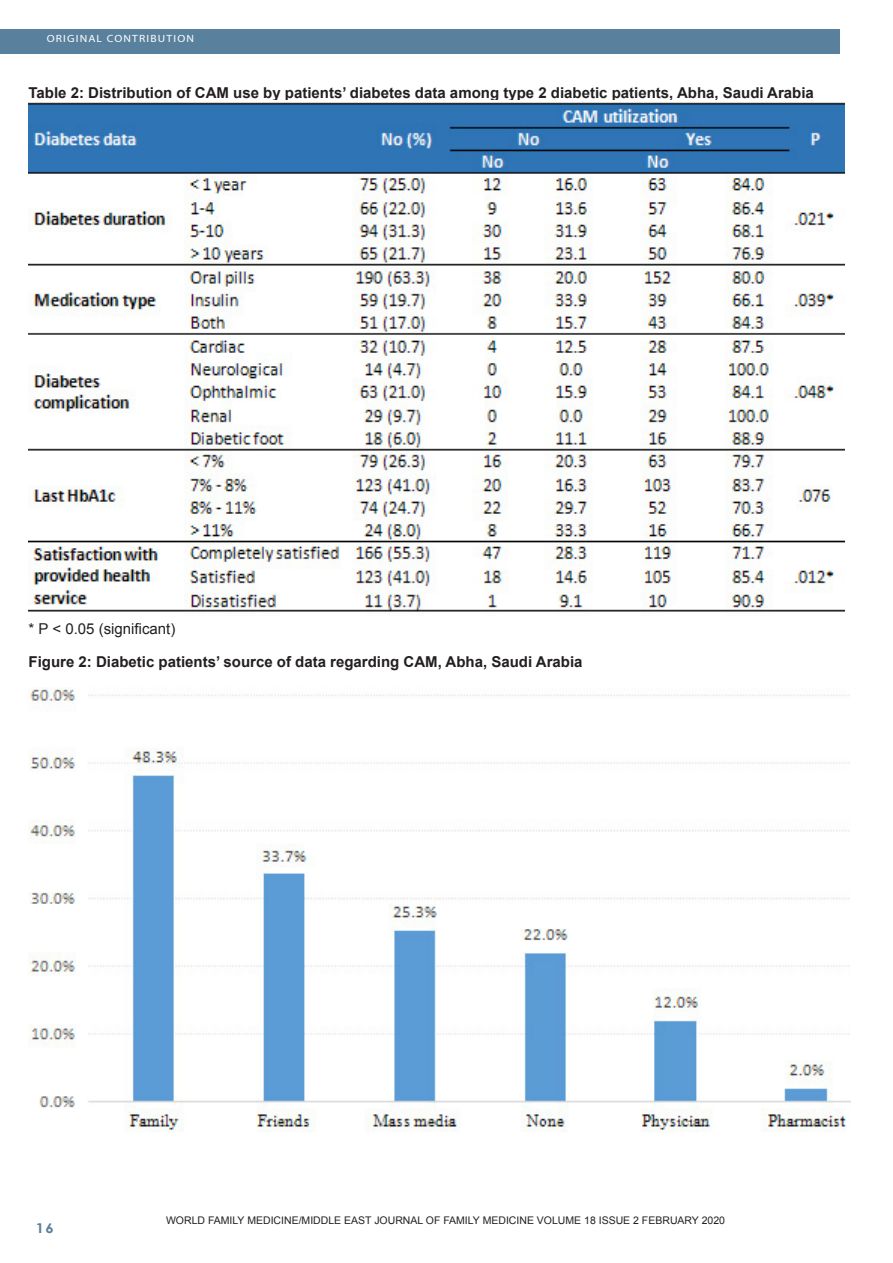
<style>
.page{position:relative;width:893px;height:1263px;background:#fff}
.page>*{position:absolute;margin:0;border:0;box-sizing:border-box;transform-origin:0 0}
.Footnote_Text{font:700 15px "Arial";color:#231f20}
.Footnote_Text-2{font:15px "Arial";color:#231f20}
.t1{font:700 13.5px "Century Gothic";color:#59809c;scale:1.1 1}
.Footnote_Text-3{font:10.5px "Arial";color:#231f20}
.t2{font:10.5px "Myriad";letter-spacing:.1em;color:#fff;scale:1.1 1}
</style>
<div class="page">
<div style="left:0;top:30px;width:840px;height:24px;background:#59809c"></div>
<img style="left:28px;top:102px;width:816px;height:511px">
<img style="left:28px;top:687px;width:822px;height:446px">
<p class="t2" style="left:47px;top:34px;width:135px">ORIGINAL CONTRIBUTION</p>
<p class="Footnote_Text" style="left:28px;top:83px;width:787px">Table 2: Distribution of CAM use by patients’ diabetes data among type 2 diabetic patients, Abha, Saudi Arabia</p>
<p class="Footnote_Text-2" style="left:28px;top:618px;width:148px">* P &lt; 0.05 (significant)</p>
<p class="Footnote_Text" style="left:28px;top:651px;width:555px">Figure 2: Diabetic patients’ source of data regarding CAM, Abha, Saudi Arabia</p>
<p class="t1" style="left:36px;top:1217px;width:18px">16</p>
<p class="Footnote_Text-3" style="left:166px;top:1214px;width:560px">WORLD FAMILY MEDICINE/MIDDLE EAST JOURNAL OF FAMILY MEDICINE VOLUME 18 ISSUE 2 FEBRUARY 2020</p>
</div>
